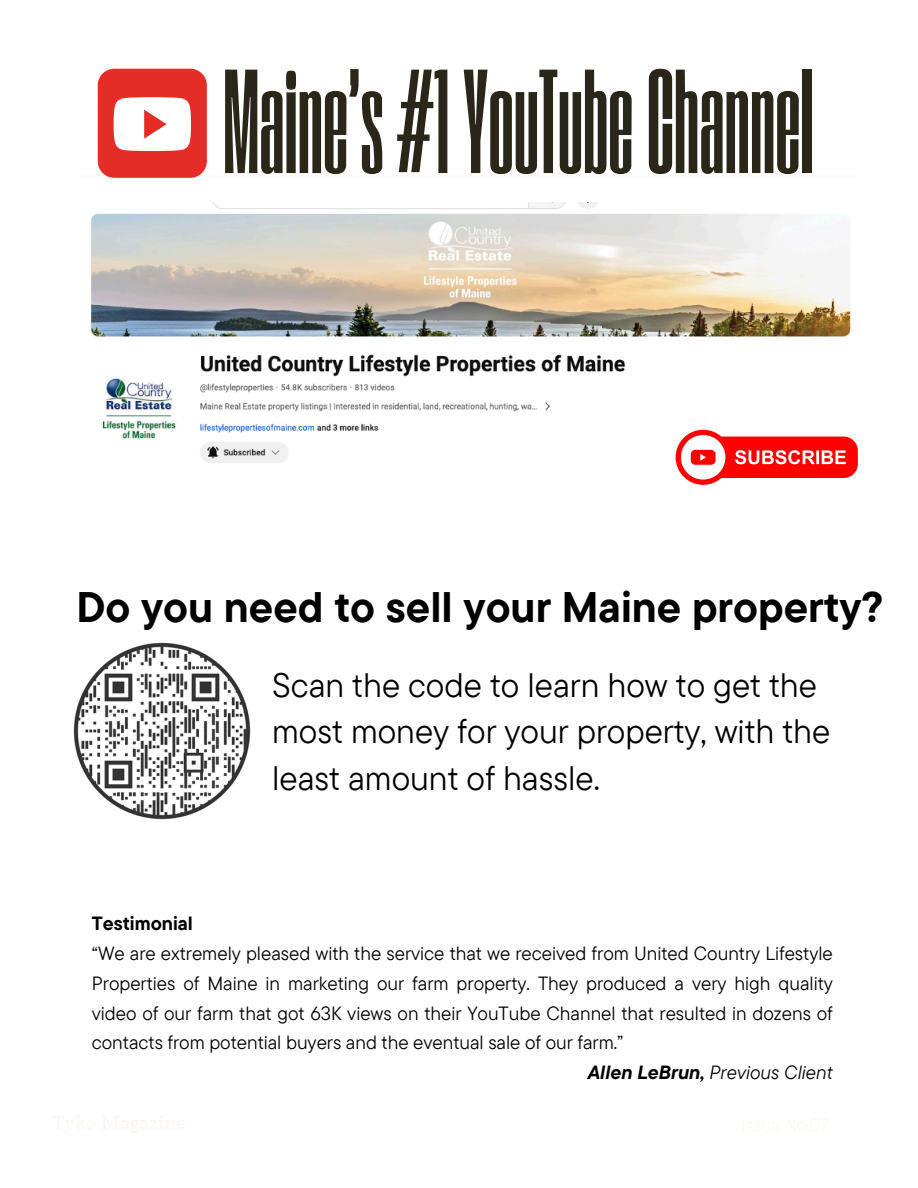
<style>
.page{position:relative;width:918px;height:1188px;background:#fff}
.page>*{position:absolute;margin:0;border:0;box-sizing:border-box;transform-origin:0 0}
.t1{font:155.7px "Extenda 20 Micro";color:#2b261a}
.t2{font:700 42.6px "TT Commons Pro";color:#000}
.t3{font:33.75px/46.3px "TT Commons Pro";color:#000}
.t4{font:19.05px "TT Commons Pro";color:#000}
.t5{font:italic 19.05px "TT Commons Pro";color:#000}
.t6{font:700 19.05px "TT Commons Pro";color:#000}
.s1{font-weight:700}
</style>
<div class="page">
<hr style="left:81px;top:175px;width:776px;height:2px;background:#fdf7f1">
<img style="left:91px;top:203px;width:766px;height:263px">
<div style="left:98px;top:69px;width:109px;height:109px;background:#e52d27;border-radius:17px"></div>
<svg style="left:114px;top:97px;width:77px;height:54px;background:#fbe3e3"></svg>
<img style="left:73px;top:643px;width:177px;height:177px">
<div style="left:688px;top:437px;width:170px;height:41px;background:#fe0000;border-radius:14px"></div>
<div style="left:676px;top:430px;width:55px;height:55px;background:#fe0000;border-radius:50%"></div>
<div style="left:681px;top:435px;width:44px;height:45px;background:#fff;border-radius:50%"></div>
<div style="left:691px;top:450px;width:25px;height:15px;background:#fe0000;border-radius:4px"></div>
<svg style="left:700px;top:454px;width:6px;height:7px"></svg>
<svg style="left:735px;top:450px;width:111px;height:14px"></svg>
<h1 class="t1" style="left:223px;top:51px;width:592px">Maine’s#1YouTubeChannel</h1>
<h4 class="t2" style="left:76px;top:579px;width:809px">Do you need to sell your Maine property?</h4>
<p class="t3" style="left:272px;top:661px;width:560px">Scan the code to learn how to get the most money for your property, with the least amount of hassle.</p>
<h3 class="t6" style="left:92px;top:911px;width:103px">Testimonial</h3>
<h3 class="t4" style="left:92px;top:941px;width:743px">“We are extremely pleased with the service that we received from United Country Lifestyle</h3>
<h3 class="t4" style="left:92px;top:971px;width:743px">Properties of Maine in marketing our farm property. They produced a very high quality</h3>
<h3 class="t4" style="left:92px;top:1001px;width:743px">video of our farm that got 63K views on their YouTube Channel that resulted in dozens of</h3>
<h3 class="t4" style="left:92px;top:1030px;width:533px">contacts from potential buyers and the eventual sale of our farm.”</h3>
<h3 class="t5" style="left:588px;top:1060px;width:246px"><span class="s1">Allen LeBrun,</span> Previous Client</h3>
</div>
